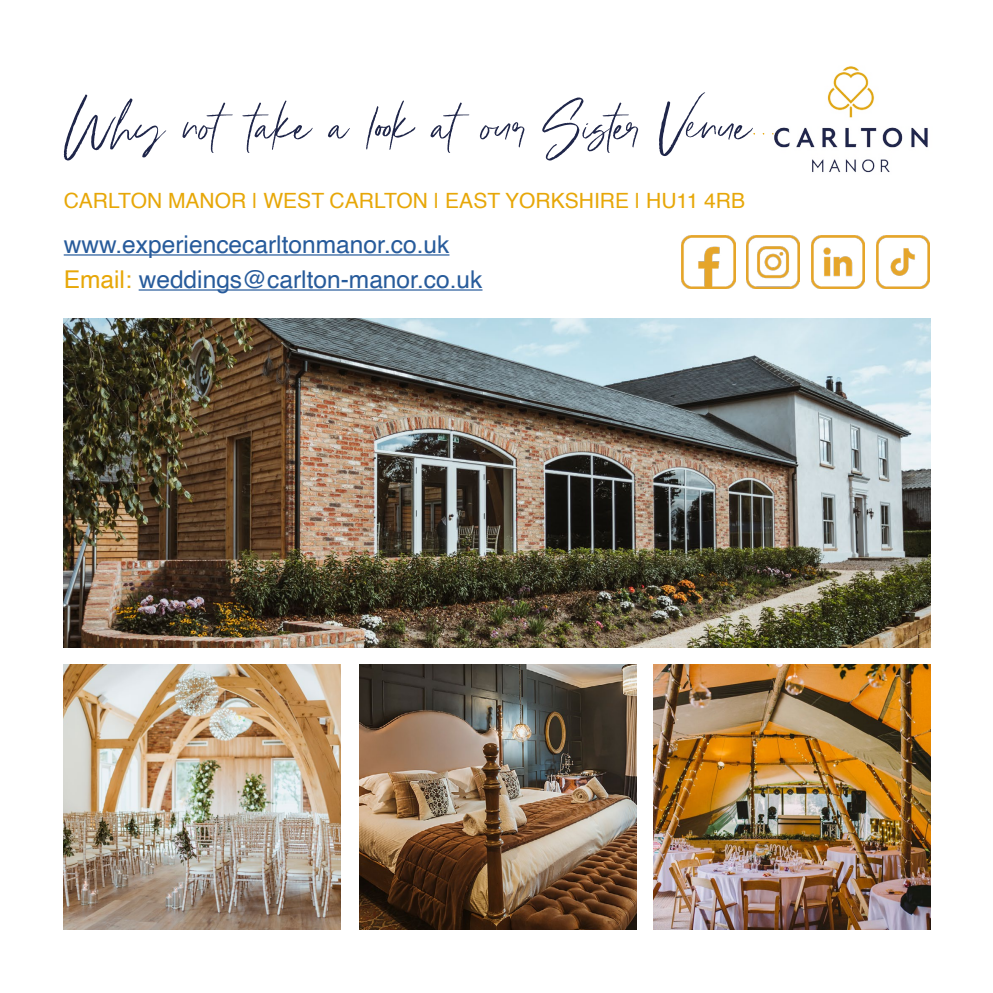
<style>
.page{position:relative;width:993px;height:993px;background:#fff}
.page>*{position:absolute;margin:0;border:0;box-sizing:border-box;transform-origin:0 0}
.t1{font:89.25px "Paperie Creme";letter-spacing:-.1em;color:#1f264a}
.t2{font:24.5px "Helvetica";color:#275b9b}
.t3{font:21px "Helvetica";color:#e7a708}
.s1{color:#e7a708}
</style>
<div class="page">
<img style="left:63px;top:319px;width:867px;height:328px">
<hr style="left:64px;top:254px;width:385px;height:1px;background:#275b9b">
<hr style="left:139px;top:289px;width:343px;height:1px;background:#275b9b">
<img style="left:64px;top:664px;width:277px;height:265px">
<img style="left:359px;top:664px;width:277px;height:265px">
<img style="left:653px;top:664px;width:277px;height:265px">
<img style="left:774px;top:66px;width:154px;height:107px">
<img style="left:681px;top:235px;width:54px;height:54px">
<img style="left:746px;top:235px;width:53px;height:54px">
<img style="left:811px;top:235px;width:53px;height:54px">
<img style="left:876px;top:235px;width:53px;height:54px">
<p class="t1" style="left:62px;top:46px;width:716px">Why not take a look at our Sister Venue<span class="s1">...</span></p>
<p class="t3" style="left:64px;top:184px;width:682px">CARLTON MANOR | WEST CARLTON | EAST YORKSHIRE | HU11 4RB</p>
<p class="t2" style="left:64px;top:225px;width:387px">www.experiencecarltonmanor.co.uk</p>
<p class="t2" style="left:64px;top:260px;width:420px"><span class="s1">Email:</span> weddings@carlton-manor.co.uk</p>
</div>
